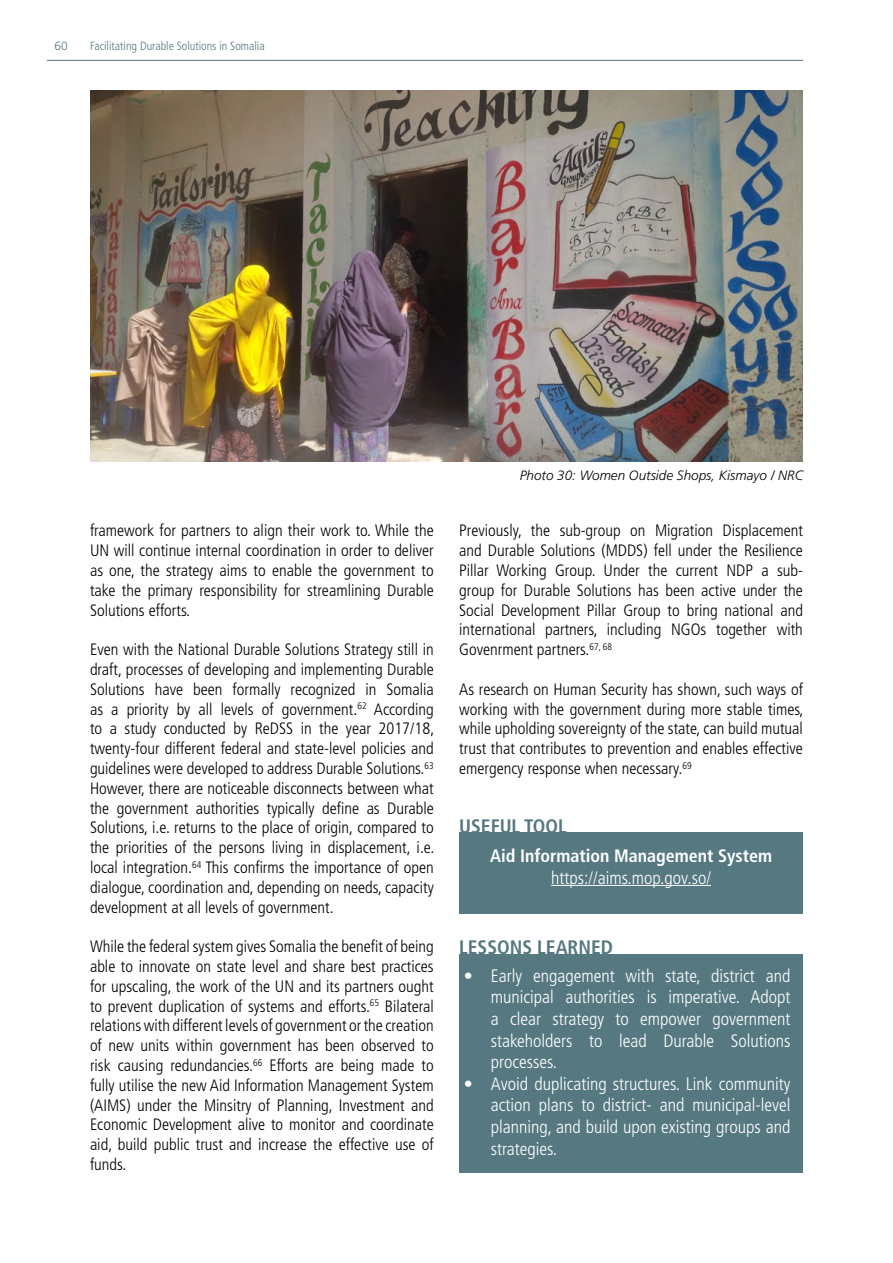
<style>
.page{position:relative;width:893px;height:1263px;background:#fff}
.page>*{position:absolute;margin:0;border:0;box-sizing:border-box;transform-origin:0 0}
.t1{font:700 condensed 19.5px "Frutiger LT Std";color:#557880}
.t2{font:300 condensed 18px/21.6px "Frutiger LT Std";color:#fff;text-align:justify}
.t3{font:700 condensed 18px "Frutiger LT Std";color:#fff}
.t4{font:300 condensed 16.5px/19.8px "Frutiger LT Std";color:#000;text-align:justify}
.t5{font:italic 300 13.5px "Frutiger LT Std";color:#000}
.t6{font:300 condensed 12px "Frutiger LT Std";color:#557880}
.t7{font:300 12px "Frutiger LT Std";color:#557880}
</style>
<div class="page">
<hr style="left:47px;top:60px;width:756px;height:1px;background:#557880">
<img style="left:90px;top:90px;width:713px;height:371px">
<div style="left:459px;top:954px;width:344px;height:219px;background:#557881"></div>
<div style="left:459px;top:832px;width:344px;height:81px;background:#557881"></div>
<hr style="left:551px;top:885px;width:160px;height:1px;background:#fff">
<p class="t7" style="left:55px;top:39px;width:15px">60</p>
<p class="t6" style="left:90px;top:39px;width:176px">Facilitating Durable Solutions in Somalia</p>
<p class="t4" style="left:90px;top:521px;width:345px">framework for partners to align their work to. While the UN will continue internal coordination in order to deliver as one, the strategy aims to enable the government to take the primary responsibility for streamlining Durable Solutions efforts.</p>
<p class="t4" style="left:90px;top:640px;width:346px">Even with the National Durable Solutions Strategy still in draft, processes of developing and implementing Durable Solutions have been formally recognized in Somalia as a priority by all levels of government.<sup>62</sup> According to a study conducted by ReDSS in the year 2017/18, twenty-four different federal and state-level policies and guidelines were developed to address Durable Solutions.<sup>63<br></sup>However, there are noticeable disconnects between what the government authorities typically define as Durable Solutions, i.e. returns to the place of origin, compared to the priorities of the persons living in displacement, i.e. local integration.<sup>64</sup> This confirms the importance of open dialogue, coordination and, depending on needs, capacity development at all levels of government.</p>
<p class="t4" style="left:90px;top:937px;width:345px">While the federal system gives Somalia the benefit of being able to innovate on state level and share best practices for upscaling, the work of the UN and its partners ought to prevent duplication of systems and efforts.<sup>65</sup> Bilateral relations with different levels of government or the creation of new units within government has been observed to risk causing redundancies.<sup>66</sup> Efforts are being made to fully utilise the new Aid Information Management System (AIMS) under the Minsitry of Planning, Investment and Economic Development alive to monitor and coordinate aid, build public trust and increase the effective use of funds.</p>
<p class="t5" style="left:520px;top:468px;width:285px">Photo 30: Women Outside Shops, Kismayo / NRC</p>
<p class="t4" style="left:459px;top:521px;width:345px">Previously, the sub-group on Migration Displacement and Durable Solutions (MDDS) fell under the Resilience Pillar Working Group. Under the current NDP a sub&shy;group for Durable Solutions has been active under the Social Development Pillar Group to bring national and international partners, including NGOs together with Govenrment partners.<sup>67,</sup> <sup>68</sup></p>
<p class="t4" style="left:459px;top:679px;width:346px">As research on Human Security has shown, such ways of working with the government during more stable times, while upholding sovereignty of the state, can build mutual trust that contributes to prevention and enables effective emergency response when necessary.<sup>69</sup></p>
<p class="t1" style="left:459px;top:814px;width:109px">USEFUL TOOL</p>
<p class="t3" style="left:490px;top:845px;width:284px">Aid Information Management System</p>
<p class="t2" style="left:551px;top:867px;width:161px">https://aims.mop.gov.so/</p>
<p class="t1" style="left:459px;top:935px;width:155px">LESSONS LEARNED</p>
<p class="t2" style="left:491px;top:965px;width:301px;text-indent:-27px">• Early engagement with state, district and municipal authorities is imperative. Adopt a clear strategy to empower government stakeholders to lead Durable Solutions processes.</p>
<p class="t2" style="left:491px;top:1073px;width:301px;text-indent:-27px">• Avoid duplicating structures. Link community action plans to district- and municipal-level planning, and build upon existing groups and strategies.</p>
</div>
